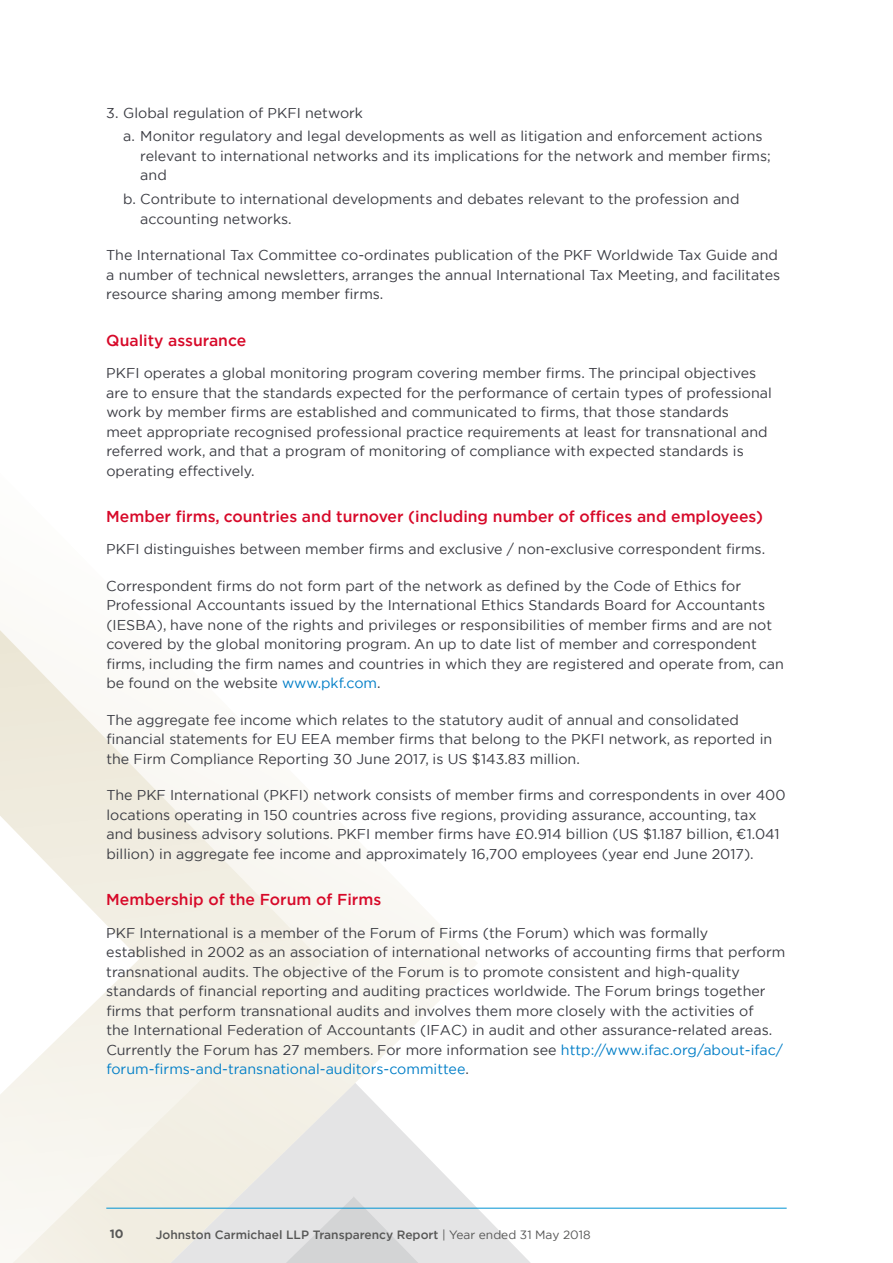
<style>
.page{position:relative;width:893px;height:1263px;background:#fff}
.page>*{position:absolute;margin:0;border:0;box-sizing:border-box;transform-origin:0 0}
.t1{font:500 15.75px "Gotham";color:#d70929}
.t2{font:14.25px/19.5px "Gotham";color:#3b3c43}
.t3{font:500 12px "Gotham";color:#575756}
.t4{font:700 12px "Gotham";color:#575756}
.s1{color:#007ec7}
.s2{font-weight:400}
</style>
<div class="page">
<svg style="left:333px;top:850px;width:144px;height:222px"></svg>
<svg style="left:333px;top:1072px;width:437px;height:136px"></svg>
<svg style="left:0;top:630px;width:333px;height:633px"></svg>
<svg style="left:19px;top:1186px;width:632px;height:77px"></svg>
<hr style="left:106px;top:1208px;width:681px;height:1px;background:#0094d3">
<p class="t2" style="left:123px;top:101px;width:641px;line-height:23.7px;text-indent:-17px">3. Global regulation of PKFI network<br>a. Monitor regulatory and legal developments as well as litigation and enforcement actions</p>
<p class="t2" style="left:140px;top:146px;width:632px">relevant to international networks and its implications for the network and member firms; and</p>
<p class="t2" style="left:140px;top:189px;width:601px;text-indent:-17px">b. Contribute to international developments and debates relevant to the profession and accounting networks.</p>
<p class="t2" style="left:106px;top:245px;width:675px">The International Tax Committee co-ordinates publication of the PKF Worldwide Tax Guide and a number of technical newsletters, arranges the annual International Tax Meeting, and facilitates resource sharing among member firms.</p>
<p class="t1" style="left:106px;top:330px;width:142px">Quality assurance</p>
<p class="t2" style="left:106px;top:363px;width:667px">PKFI operates a global monitoring program covering member firms. The principal objectives are to ensure that the standards expected for the performance of certain types of professional work by member firms are established and communicated to firms, that those standards<br>meet appropriate recognised professional practice requirements at least for transnational and referred work, and that a program of monitoring of compliance with expected standards is operating effectively.</p>
<p class="t1" style="left:106px;top:506px;width:658px">Member firms, countries and turnover (including number of offices and employees)</p>
<p class="t2" style="left:106px;top:539px;width:660px">PKFI distinguishes between member firms and exclusive / non-exclusive correspondent firms.</p>
<p class="t2" style="left:106px;top:576px;width:679px">Correspondent firms do not form part of the network as defined by the Code of Ethics for Professional Accountants issued by the International Ethics Standards Board for Accountants (IESBA), have none of the rights and privileges or responsibilities of member firms and are not covered by the global monitoring program. An up to date list of member and correspondent firms, including the firm names and countries in which they are registered and operate from, can be found on the website <span class="s1">www.pkf.com</span>.</p>
<p class="t2" style="left:106px;top:710px;width:667px">The aggregate fee income which relates to the statutory audit of annual and consolidated financial statements for EU EEA member firms that belong to the PKFI network, as reported in the Firm Compliance Reporting 30 June 2017, is US $143.83 million.</p>
<p class="t2" style="left:106px;top:785px;width:681px">The PKF International (PKFI) network consists of member firms and correspondents in over 400 locations operating in 150 countries across five regions, providing assurance, accounting, tax and business advisory solutions. PKFI member firms have £0.914 billion (US $1.187 billion, €1.041 billion) in aggregate fee income and approximately 16,700 employees (year end June 2017).</p>
<p class="t1" style="left:106px;top:889px;width:276px">Membership of the Forum of Firms</p>
<p class="t2" style="left:106px;top:922px;width:681px">PKF International is a member of the Forum of Firms (the Forum) which was formally established in 2002 as an association of international networks of accounting firms that perform transnational audits. The objective of the Forum is to promote consistent and high-quality standards of financial reporting and auditing practices worldwide. The Forum brings together firms that perform transnational audits and involves them more closely with the activities of<br>the International Federation of Accountants (IFAC) in audit and other assurance-related areas.<br>Currently the Forum has 27 members. For more information see <span class="s1">http://www.ifac.org/about-ifac/ forum-firms-and-transnational-auditors-committee</span>.</p>
<p class="t4" style="left:110px;top:1226px;width:15px">10</p>
<p class="t3" style="left:156px;top:1227px;width:436px">Johnston Carmichael LLP Transparency Report <span class="s2">| Year ended 31 May 2018</span></p>
</div>
